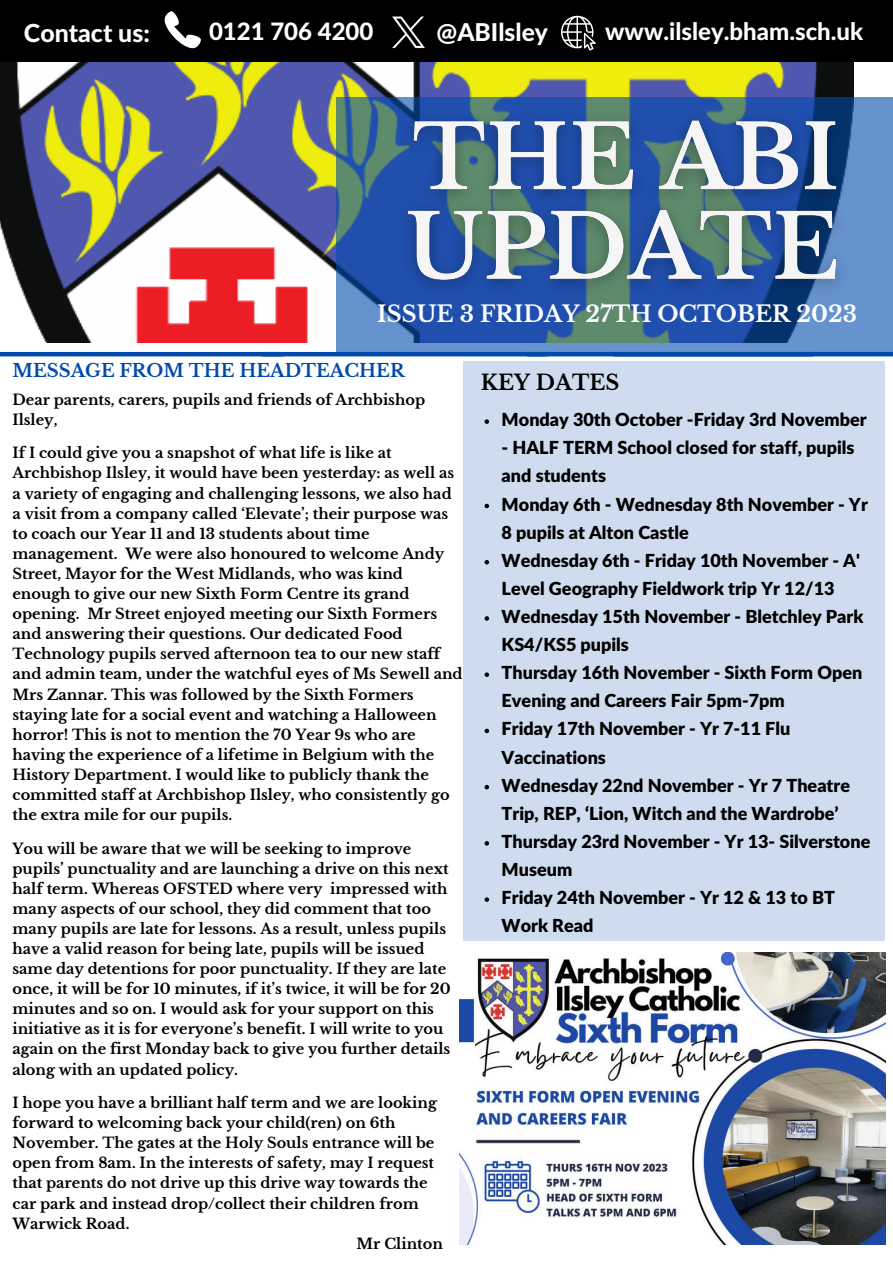
<style>
.page{position:relative;width:893px;height:1264px;background:#fff}
.page>*{position:absolute;margin:0;border:0;box-sizing:border-box;transform-origin:0 0}
.t1{font:800 24.9px "Lato Latin";color:#fff}
.t2{font:800 24.6px "Lato Latin";color:#fff}
.t3{font:800 24px "Lato Latin";color:#fff}
.t4{font:700 22.5px "Libre Baskerville";color:#fff}
.t5{font:700 21px "Libre Baskerville";color:#000}
.t6{font:900 18px/28px "Lato Latin";color:#000}
.t7{font:700 18px "Libre Baskerville";color:#004aad}
.t8{font:700 14.55px/20.1px "Libre Baskerville";color:#000}
</style>
<div class="page">
<img style="left:0;top:62px;width:853px;height:280px">
<svg style="left:336px;top:97px;width:556px;height:255px;background:#4572ab"></svg>
<div style="left:0;top:0;width:892px;height:62px;background:#000"></div>
<svg style="left:164px;top:11px;width:36px;height:37px"></svg>
<svg style="left:561px;top:16px;width:34px;height:35px"></svg>
<img style="left:392px;top:16px;width:33px;height:32px">
<hr style="left:0;top:352px;width:284px;height:4px;background:#004aad">
<hr style="left:262px;top:352px;width:285px;height:4px;background:#004aad">
<hr style="left:527px;top:352px;width:285px;height:4px;background:#004aad">
<hr style="left:613px;top:352px;width:279px;height:4px;background:#004aad">
<img style="left:459px;top:952px;width:426px;height:292px">
<div style="left:463px;top:361px;width:421px;height:579px;background:#cfdcef"></div>
<img style="left:386px;top:101px;width:474px;height:204px">
<svg style="left:484px;top:419px;width:5px;height:5px"></svg>
<svg style="left:484px;top:504px;width:5px;height:4px"></svg>
<svg style="left:484px;top:560px;width:5px;height:4px"></svg>
<svg style="left:484px;top:616px;width:5px;height:4px"></svg>
<svg style="left:484px;top:672px;width:5px;height:5px"></svg>
<svg style="left:484px;top:728px;width:5px;height:5px"></svg>
<svg style="left:484px;top:785px;width:5px;height:4px"></svg>
<svg style="left:484px;top:841px;width:5px;height:4px"></svg>
<svg style="left:484px;top:897px;width:5px;height:4px"></svg>
<p class="t1" style="left:24px;top:22px;width:127px">Contact us:</p>
<p class="t3" style="left:209px;top:20px;width:166px">0121 706 4200</p>
<p class="t2" style="left:436px;top:21px;width:113px">@ABIlsley</p>
<p class="t3" style="left:605px;top:21px;width:259px">www.ilsley.bham.sch.uk</p>
<p class="t4" style="left:377px;top:300px;width:481px">ISSUE 3 FRIDAY 27TH OCTOBER 2023</p>
<p class="t7" style="left:12px;top:360px;width:393px">MESSAGE FROM THE HEADTEACHER</p>
<p class="t8" style="left:12px;top:389px;width:414px">Dear parents, carers, pupils and friends of Archbishop<br>Ilsley,</p>
<p class="t8" style="left:12px;top:443px;width:451px">If I could give you a snapshot of what life is like at Archbishop Ilsley, it would have been yesterday: as well as a variety of engaging and challenging lessons, we also had a visit from a company called ‘Elevate’; their purpose was to coach our Year 11 and 13 students about time management. We were also honoured to welcome Andy Street, Mayor for the West Midlands, who was kind enough to give our new Sixth Form Centre its grand opening. Mr Street enjoyed meeting our Sixth Formers and answering their questions. Our dedicated Food Technology pupils served afternoon tea to our new staff and admin team, under the watchful eyes of Ms Sewell and Mrs Zannar. This was followed by the Sixth Formers staying late for a social event and watching a Halloween horror! This is not to mention the 70 Year 9s who are having the experience of a lifetime in Belgium with the History Department. I would like to publicly thank the committed staff at Archbishop Ilsley, who consistently go the extra mile for our pupils.</p>
<p class="t8" style="left:12px;top:838px;width:439px">You will be aware that we will be seeking to improve pupils’ punctuality and are launching a drive on this next half term. Whereas OFSTED where very impressed with many aspects of our school, they did comment that too many pupils are late for lessons. As a result, unless pupils have a valid reason for being late, pupils will be issued same day detentions for poor punctuality. If they are late once, it will be for 10 minutes, if it’s twice, it will be for 20 minutes and so on. I would ask for your support on this initiative as it is for everyone’s benefit. I will write to you again on the first Monday back to give you further details along with an updated policy.</p>
<p class="t8" style="left:12px;top:1092px;width:426px">I hope you have a brilliant half term and we are looking forward to welcoming back your child(ren) on 6th November. The gates at the Holy Souls entrance will be open from 8am. In the interests of safety, may I request that parents do not drive up this drive way towards the</p>
<p class="t8" style="left:12px;top:1193px;width:408px">car park and instead drop/collect their children from<br>Warwick Road.</p>
<p class="t8" style="left:356px;top:1233px;width:88px">Mr Clinton</p>
<p class="t5" style="left:481px;top:369px;width:140px">KEY DATES</p>
<p class="t6" style="left:501px;top:406px;width:366px">Monday 30th October -Friday 3rd November</p>
<p class="t6" style="left:501px;top:435px;width:354px">- HALF TERM School closed for staff, pupils and students</p>
<p class="t6" style="left:501px;top:491px;width:367px">Monday 6th - Wednesday 8th November - Yr<br>8 pupils at Alton Castle</p>
<p class="t6" style="left:501px;top:547px;width:360px">Wednesday 6th - Friday 10th November - A'<br>Level Geography Fieldwork trip Yr 12/13</p>
<p class="t6" style="left:501px;top:603px;width:363px">Wednesday 15th November - Bletchley Park<br>KS4/KS5 pupils</p>
<p class="t6" style="left:501px;top:659px;width:362px">Thursday 16th November - Sixth Form Open<br>Evening and Careers Fair 5pm-7pm</p>
<p class="t6" style="left:501px;top:716px;width:290px">Friday 17th November - Yr 7-11 Flu<br>Vaccinations</p>
<p class="t6" style="left:501px;top:772px;width:350px">Wednesday 22nd November - Yr 7 Theatre<br>Trip, REP, ‘Lion, Witch and the Wardrobe’</p>
<p class="t6" style="left:501px;top:828px;width:370px">Thursday 23rd November - Yr 13- Silverstone<br>Museum</p>
<p class="t6" style="left:501px;top:884px;width:335px">Friday 24th November - Yr 12 &amp; 13 to BT<br>Work Read</p>
</div>
